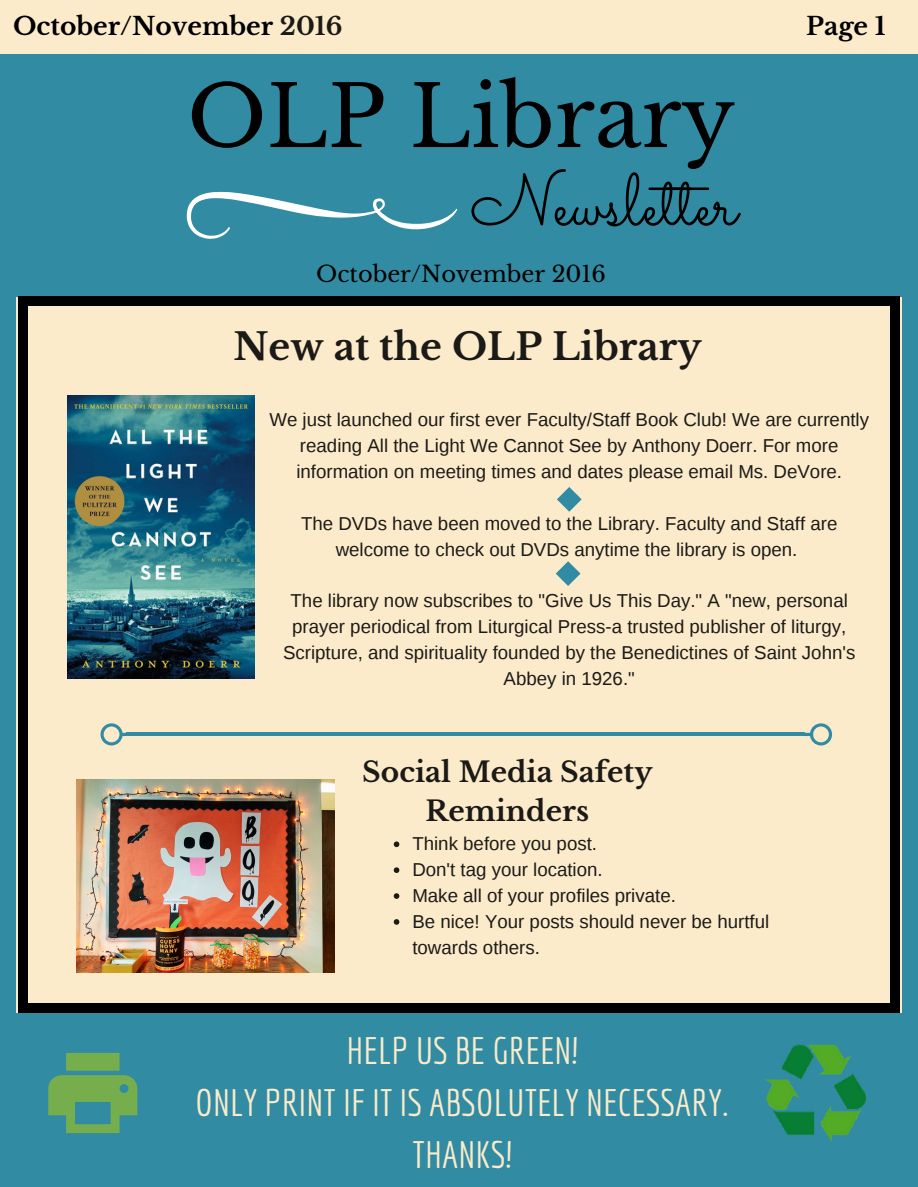
<style>
.page{position:relative;width:918px;height:1187px;background:#fff}
.page>*{position:absolute;margin:0;border:0;box-sizing:border-box;transform-origin:0 0}
.t1{font:84.3px "Libre Baskerville";color:#000}
.t2{font:73.5px "Sacramento";color:#000}
.t3{font:37.35px/51.8px "Economica";color:#fbebcb;text-align:center}
.t4{font:700 37.35px "Libre Baskerville";color:#1c1a17}
.t5{font:700 28.05px/39.3px "Libre Baskerville";color:#1c1a17;text-align:center}
.t6{font:700 24.9px "Libre Baskerville";color:#000}
.t7{font:22.5px "Libre Baskerville";color:#000}
.t8{font:18.75px/25.8px "Liberation Sans";color:#1c1a17;text-align:center}
.s1{color:#1c1a17}
</style>
<div class="page">
<div style="left:0;top:0;width:918px;height:1186px;background:#318ba2"></div>
<div style="left:17px;top:297px;width:884px;height:715px;background:#fbebcb"></div>
<div style="left:890px;top:1003px;width:10px;height:9px;background:#000"></div>
<div style="left:18px;top:305px;width:10px;height:698px;background:#000"></div>
<div style="left:18px;top:1003px;width:10px;height:9px;background:#000"></div>
<div style="left:890px;top:305px;width:10px;height:698px;background:#000"></div>
<div style="left:27px;top:1003px;width:864px;height:9px;background:#000"></div>
<div style="left:890px;top:296px;width:10px;height:10px;background:#000"></div>
<div style="left:18px;top:296px;width:10px;height:10px;background:#000"></div>
<div style="left:27px;top:296px;width:864px;height:10px;background:#000"></div>
<div style="left:0;top:0;width:918px;height:54px;background:#fbebcb"></div>
<svg style="left:187px;top:192px;width:270px;height:47px"></svg>
<svg style="left:394px;top:841px;width:5px;height:6px"></svg>
<svg style="left:394px;top:867px;width:5px;height:6px"></svg>
<svg style="left:394px;top:893px;width:5px;height:5px"></svg>
<svg style="left:394px;top:919px;width:5px;height:5px"></svg>
<hr style="left:126px;top:732px;width:679px;height:4px;background:#318ba2">
<svg style="left:101px;top:723px;width:26px;height:22px"></svg>
<svg style="left:804px;top:723px;width:28px;height:22px"></svg>
<svg style="left:48px;top:1053px;width:89px;height:80px"></svg>
<img style="left:765px;top:1044px;width:102px;height:98px">
<img style="left:76px;top:779px;width:258px;height:193px">
<svg style="left:557px;top:487px;width:25px;height:25px"></svg>
<svg style="left:556px;top:561px;width:24px;height:25px"></svg>
<img style="left:68px;top:396px;width:186px;height:282px">
<h3 class="t6" style="left:13px;top:10px;width:331px">October/November <span class="s1">2016</span></h3>
<h3 class="t6" style="left:806px;top:10px;width:81px">Page 1</h3>
<h1 class="t1" style="left:187px;top:65px;width:550px">OLP Library</h1>
<h2 class="t2" style="left:470px;top:156px;width:268px">Newslet er</h2>
<p class="t7" style="left:316px;top:260px;width:291px">October/November 2016</p>
<h3 class="t4" style="left:234px;top:323px;width:470px">New at the OLP Library</h3>
<p class="t8" style="left:269px;top:407px;width:601px">We just launched our first ever Faculty/Staff Book Club! We are currently reading All the Light We Cannot See by Anthony Doerr. For more information on meeting times and dates please email Ms. DeVore.</p>
<p class="t8" style="left:301px;top:510px;width:538px">The DVDs have been moved to the Library. Faculty and Staff are welcome to check out DVDs anytime the library is open.</p>
<p class="t8" style="left:283px;top:588px;width:574px">The library now subscribes to "Give Us This Day." A "new, personal prayer periodical from Liturgical Press-a trusted publisher of liturgy, Scripture, and spirituality founded by the Benedictines of Saint John's Abbey in 1926."</p>
<h3 class="t5" style="left:362px;top:752px;width:292px">Social Media Safety<br>Reminders</h3>
<p class="t8" style="left:412px;top:831px;width:358px;text-align:left">Think before you post.<br>Don't tag your location.<br>Make all of your profiles private.<br>Be nice! Your posts should never be hurtful towards others.</p>
<h3 class="t3" style="left:195px;top:1024px;width:535px">HELP US BE GREEN!<br>ONLY PRINT IF IT IS ABSOLUTELY NECESSARY.<br>THANKS!</h3>
</div>
